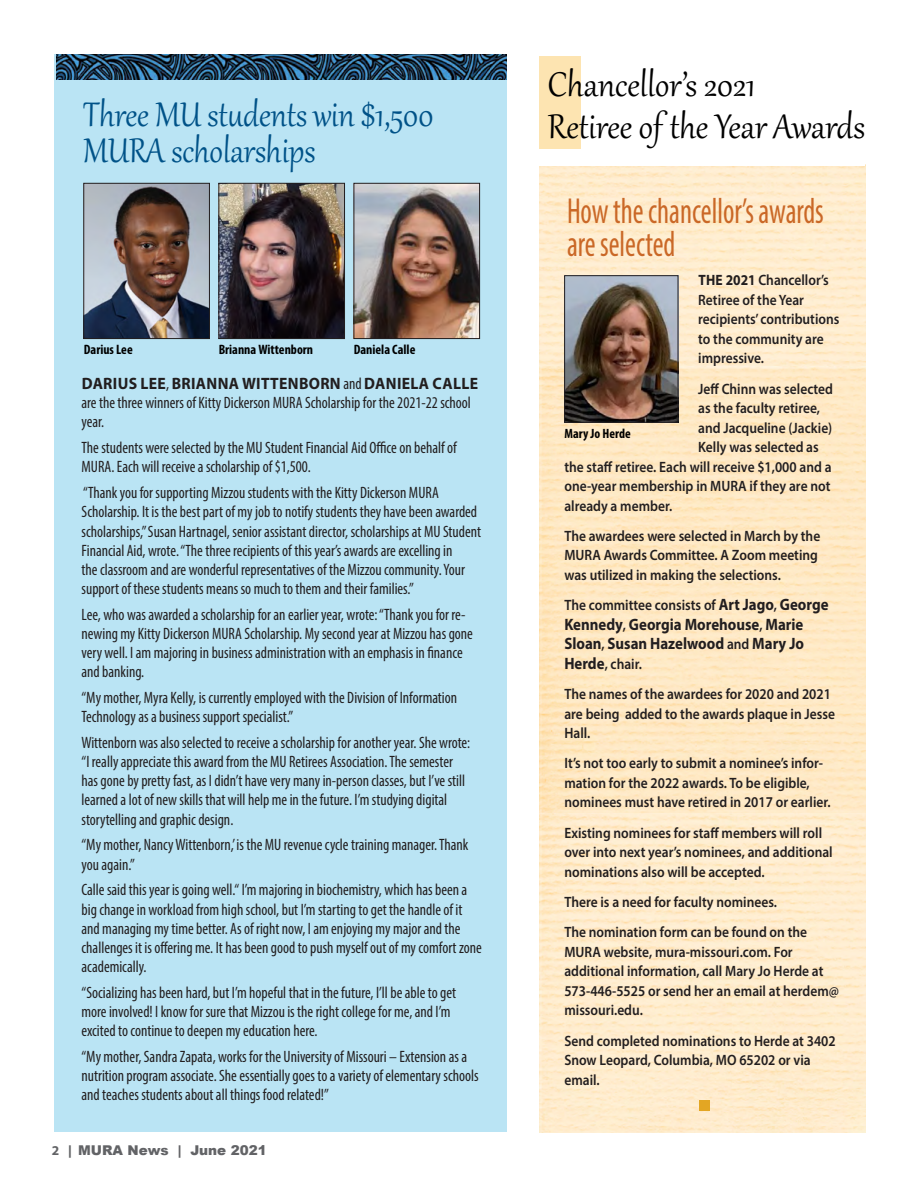
<style>
.page{position:relative;width:918px;height:1188px;background:#fff}
.page>*{position:absolute;margin:0;border:0;box-sizing:border-box;transform-origin:0 0}
.t1{font:42px/36px "Gabriola";color:#005288;scale:.9 1}
.t2{font:42px/42px "Gabriola";color:#000;scale:.95 1}
.t3{font:condensed 36.3px/33px "Myriad Pro";color:#ca6827;scale:.82 1}
.t4{font:condensed 16.5px/19px "Myriad Pro";color:#221e1f;scale:.95 1}
.t5{font:700 16.5px/19.5px "Myriad Pro";color:#221e1f;scale:.9 1}
.t6{font:600 15px/19.5px "Myriad Pro";color:#221e1f;scale:.9 1}
.t7{font:700 condensed 13.65px "Myriad Pro";color:#000}
.t8{font:900 13.5px "Arial";color:#626366}
.t9{font:700 condensed 13.5px "Myriad Pro";color:#000}
.s1{font-weight:700;font-stretch:normal}
.s2{font-family:"Myriad Pro";font-weight:700}
.s3{font-weight:700}
.s4{font-weight:700;font-size:16.5px}
.s5{font-weight:600;font-size:15px}
</style>
<div class="page">
<img style="left:539px;top:166px;width:326px;height:200px">
<img style="left:539px;top:366px;width:326px;height:767px">
<div style="left:55px;top:54px;width:452px;height:1078px;background:#bae4f4"></div>
<div style="left:699px;top:1100px;width:11px;height:11px;background:#e3a623"></div>
<img style="left:221px;top:185px;width:122px;height:152px">
<div style="left:219px;top:183px;width:126px;height:156px;border:1px solid #221e1f"></div>
<img style="left:356px;top:185px;width:122px;height:152px">
<div style="left:354px;top:183px;width:126px;height:156px;border:1px solid #221e1f"></div>
<img style="left:86px;top:185px;width:122px;height:152px">
<div style="left:84px;top:183px;width:126px;height:156px;border:1px solid #221e1f"></div>
<img style="left:56px;top:54px;width:451px;height:26px">
<img style="left:566px;top:277px;width:110px;height:144px">
<div style="left:564px;top:275px;width:114px;height:148px;border:1px solid #221e1f"></div>
<div style="left:539px;top:56px;width:41px;height:92px;background:#fde4b1"></div>
<h1 class="t1" style="left:84px;top:94px;width:390px">Three MU students win $1,500<br>MURA scholarships</h1>
<p class="t7" style="left:84px;top:341px;width:50px">Darius Lee</p>
<p class="t7" style="left:219px;top:341px;width:96px">Brianna Wittenborn</p>
<p class="t7" style="left:354px;top:341px;width:63px">Daniela Calle</p>
<p class="t4" style="left:82px;top:374px;width:419px"><span class="s1">DARIUS LEE</span>, <span class="s1">BRIANNA WITTENBORN</span> and <span class="s1">DANIELA CALLE </span>are the three winners of Kitty Dickerson MURA Scholarship for the 2021-22 school year.</p>
<p class="t4" style="left:82px;top:438px;width:397px">The students were selected by the MU Student Financial Aid Office on behalf of<br>MURA. Each will receive a scholarship of $1,500.</p>
<p class="t4" style="left:82px;top:483px;width:422px">“Thank you for supporting Mizzou students with the Kitty Dickerson MURA Scholarship. It is the best part of my job to notify students they have been awarded scholarships,” Susan Hartnagel, senior assistant director, scholarships at MU Student Financial Aid, wrote. “The three recipients of this year’s awards are excelling in<br>the classroom and are wonderful representatives of the Mizzou community. Your support of these students means so much to them and their families.”</p>
<p class="t4" style="left:82px;top:605px;width:414px">Lee, who was awarded a scholarship for an earlier year, wrote: “Thank you for re&shy;newing my Kitty Dickerson MURA Scholarship. My second year at Mizzou has gone very well. I am majoring in business administration with an emphasis in finance and banking.</p>
<p class="t4" style="left:82px;top:688px;width:397px">“My mother, Myra Kelly, is currently employed with the Division of Information<br>Technology as a business support specialist.”</p>
<p class="t4" style="left:82px;top:733px;width:411px">Wittenborn was also selected to receive a scholarship for another year. She wrote: “I really appreciate this award from the MU Retirees Association. The semester has gone by pretty fast, as I didn’t have very many in-person classes, but I’ve still learned a lot of new skills that will help me in the future. I’m studying digital storytelling and graphic design.</p>
<p class="t4" style="left:82px;top:835px;width:409px">“My mother, Nancy Wittenborn,’ is the MU revenue cycle training manager. Thank you again.”</p>
<p class="t4" style="left:82px;top:880px;width:423px">Calle said this year is going well.“ I’m majoring in biochemistry, which has been a big change in workload from high school, but I’m starting to get the handle of it and managing my time better. As of right now, I am enjoying my major and the challenges it is offering me. It has been good to push myself out of my comfort zone academically.</p>
<p class="t4" style="left:82px;top:983px;width:396px">“Socializing has been hard, but I’m hopeful that in the future, I’ll be able to get more involved! I know for sure that Mizzou is the right college for me, and I’m excited to continue to deepen my education here.</p>
<p class="t4" style="left:82px;top:1047px;width:420px">“My mother, Sandra Zapata, works for the University of Missouri – Extension as a nutrition program associate. She essentially goes to a variety of elementary schools and teaches students about all things food related!”</p>
<p class="t8" style="left:52px;top:1140px;width:216px"><span class="s2">2</span> | MURA News | June 2021</p>
<h1 class="t2" style="left:548px;top:60px;width:335px">Chancellor’s 2021<br>Retiree of the Year Awards</h1>
<h2 class="t3" style="left:567px;top:194px;width:315px">How the chancellor’s awards are selected</h2>
<p class="t6" style="left:698px;top:270px;width:158px"><span class="s3">THE 2021</span> Chancellor’s<br>Retiree of the Year recipients’ contributions to the community are impressive.</p>
<p class="t6" style="left:698px;top:378px;width:151px">Jeff Chinn was selected</p>
<p class="t6" style="left:698px;top:398px;width:137px">as the faculty retiree,</p>
<p class="t6" style="left:698px;top:417px;width:151px">and Jacqueline (Jackie)</p>
<p class="t6" style="left:698px;top:437px;width:135px">Kelly was selected as</p>
<p class="t6" style="left:564px;top:456px;width:298px">the staff retiree. Each will receive $1,000 and a</p>
<p class="t6" style="left:564px;top:476px;width:297px">one-year membership in MURA if they are not</p>
<p class="t6" style="left:564px;top:495px;width:121px">already a member.</p>
<p class="t6" style="left:564px;top:526px;width:286px">The awardees were selected in March by the<br>MURA Awards Committee. A Zoom meeting was utilized in making the selections.</p>
<p class="t6" style="left:564px;top:595px;width:295px">The committee consists of <span class="s4">Art Jago</span>, <span class="s4">George</span></p>
<p class="t5" style="left:564px;top:614px;width:268px">Kennedy<span class="s5">,</span> Georgia Morehouse<span class="s5">,</span> Marie<br>Sloan<span class="s5">,</span> Susan Hazelwood <span class="s5">and</span> Mary Jo</p>
<p class="t6" style="left:564px;top:648px;width:298px;line-height:30.3px"><span class="s4">Herde</span>, chair.<br>The names of the awardees for 2020 and 2021</p>
<p class="t6" style="left:564px;top:703px;width:302px">are being added to the awards plaque in Jesse<br>Hall.</p>
<p class="t6" style="left:564px;top:753px;width:297px">It’s not too early to submit a nominee’s infor&shy;mation for the 2022 awards. To be eligible, nominees must have retired in 2017 or earlier.</p>
<p class="t6" style="left:564px;top:822px;width:300px">Existing nominees for staff members will roll over into next year’s nominees, and additional nominations also will be accepted.</p>
<p class="t6" style="left:564px;top:886px;width:271px;line-height:30.3px">There is a need for faculty nominees.<br>The nomination form can be found on the</p>
<p class="t6" style="left:564px;top:942px;width:307px">MURA website, mura-missouri.com. For additional information, call Mary Jo Herde at 573-446-5525 or send her an email at herdem@ missouri.edu.</p>
<p class="t6" style="left:564px;top:1030px;width:303px">Send completed nominations to Herde at 3402<br>Snow Leopard, Columbia, MO 65202 or via email.</p>
<p class="t9" style="left:565px;top:425px;width:68px">Mary Jo Herde</p>
</div>
